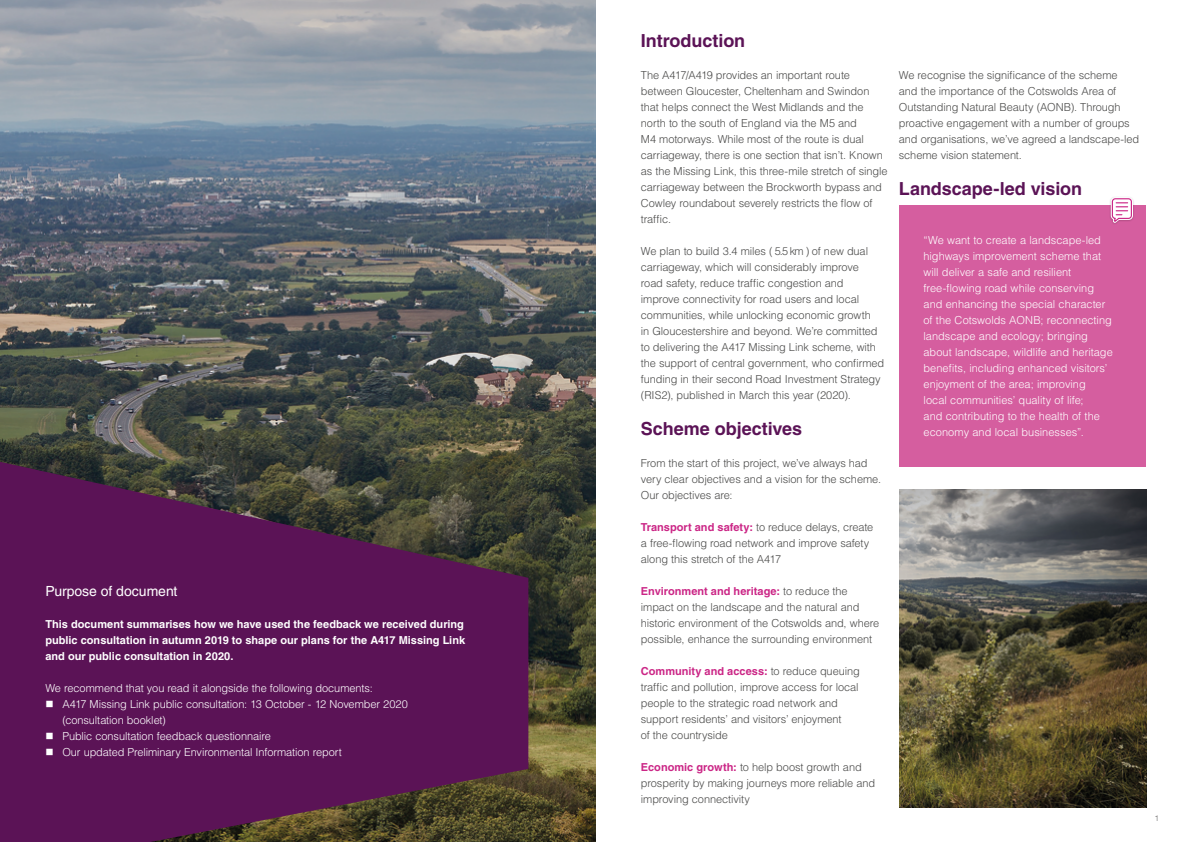
<style>
.page{position:relative;width:1191px;height:842px;background:#fff}
.page>*{position:absolute;margin:0;border:0;box-sizing:border-box;transform-origin:0 0}
.t1{font:700 18px "Helvetica LT Std";color:#5b1356}
.t2{font:14px "Helvetica LT Std";letter-spacing:-.005em;color:#fff}
.t3{font:300 11px/16px "Helvetica LT Std";letter-spacing:-.01em;color:#4a4a49}
.t4{font:300 11px/16px "Helvetica LT Std";color:#fff}
.t5{font:700 11px/16px "Helvetica LT Std";color:#fff;text-align:justify}
.t6{font:8px "Helvetica Neue LT Com";color:#898888}
.s1{font-weight:700;color:#cb2686}
</style>
<div class="page">
<img style="left:0;top:0;width:595px;height:842px">
<svg style="left:0;top:462px;width:528px;height:380px;background:#561d4d"></svg>
<div style="left:899px;top:206px;width:246px;height:261px;background:#d55e9f"></div>
<svg style="left:1109px;top:197px;width:25px;height:27px"></svg>
<img style="left:899px;top:490px;width:247px;height:318px">
<svg style="left:46px;top:700px;width:7px;height:7px"></svg>
<svg style="left:46px;top:732px;width:7px;height:7px"></svg>
<svg style="left:46px;top:748px;width:7px;height:7px"></svg>
<p class="t2" style="left:45px;top:583px;width:134px">Purpose of document</p>
<p class="t5" style="left:45px;top:616px;width:421px">This document summarises how we have used the feedback we received during public consultation in autumn 2019 to shape our plans for the A417 Missing Link and our public consultation in 2020.</p>
<p class="t4" style="left:62px;top:680px;width:347px;text-indent:-17px">We recommend that you read it alongside the following documents:<br>A417 Missing Link public consultation: 13 October - 12 November 2020 (consultation booklet)<br>Public consultation feedback questionnaire<br>Our updated Preliminary Environmental Information report</p>
<h1 class="t1" style="left:641px;top:30px;width:106px">Introduction</h1>
<p class="t3" style="left:641px;top:67px;width:248px">The A417/A419 provides an important route between Gloucester, Cheltenham and Swindon that helps connect the West Midlands and the north to the south of England via the M5 and<br>M4 motorways. While most of the route is dual carriageway, there is one section that isn’t. Known as the Missing Link, this three-mile stretch of single carriageway between the Brockworth bypass and Cowley roundabout severely restricts the flow of traffic.</p>
<p class="t3" style="left:641px;top:243px;width:245px">We plan to build 3.4 miles ( 5.5 km ) of new dual carriageway, which will considerably improve<br>road safety, reduce traffic congestion and improve connectivity for road users and local communities, while unlocking economic growth<br>in Gloucestershire and beyond. We’re committed to delivering the A417 Missing Link scheme, with the support of central government, who confirmed funding in their second Road Investment Strategy (RIS2), published in March this year (2020).</p>
<h1 class="t1" style="left:641px;top:418px;width:163px">Scheme objectives</h1>
<p class="t3" style="left:641px;top:455px;width:242px">From the start of this project, we’ve always had very clear objectives and a vision for the scheme.<br>Our objectives are:</p>
<p class="t3" style="left:641px;top:519px;width:234px"><span class="s1">Transport and safety:</span> to reduce delays, create a free-flowing road network and improve safety along this stretch of the A417</p>
<p class="t3" style="left:641px;top:583px;width:240px"><span class="s1">Environment and heritage:</span> to reduce the impact on the landscape and the natural and historic environment of the Cotswolds and, where possible, enhance the surrounding environment</p>
<p class="t3" style="left:641px;top:663px;width:220px"><span class="s1">Community and access:</span> to reduce queuing traffic and pollution, improve access for local people to the strategic road network and support residents’ and visitors’ enjoyment<br>of the countryside</p>
<p class="t3" style="left:641px;top:759px;width:236px"><span class="s1">Economic growth:</span> to help boost growth and prosperity by making journeys more reliable and improving connectivity</p>
<p class="t3" style="left:899px;top:67px;width:242px">We recognise the significance of the scheme and the importance of the Cotswolds Area of Outstanding Natural Beauty (AONB). Through proactive engagement with a number of groups and organisations, we’ve agreed a landscape-led scheme vision statement.</p>
<h1 class="t1" style="left:899px;top:177px;width:185px">Landscape-led vision</h1>
<p class="t4" style="left:923px;top:232px;width:191px">“We want to create a landscape-led highways improvement scheme that will deliver a safe and resilient free-flowing road while conserving and enhancing the special character of the Cotswolds AONB; reconnecting landscape and ecology; bringing about landscape, wildlife and heritage benefits, including enhanced visitors’ enjoyment of the area; improving<br>local communities’ quality of life;<br>and contributing to the health of the economy and local businesses”.</p>
<p class="t6" style="left:1155px;top:813px;width:6px">1</p>
</div>
